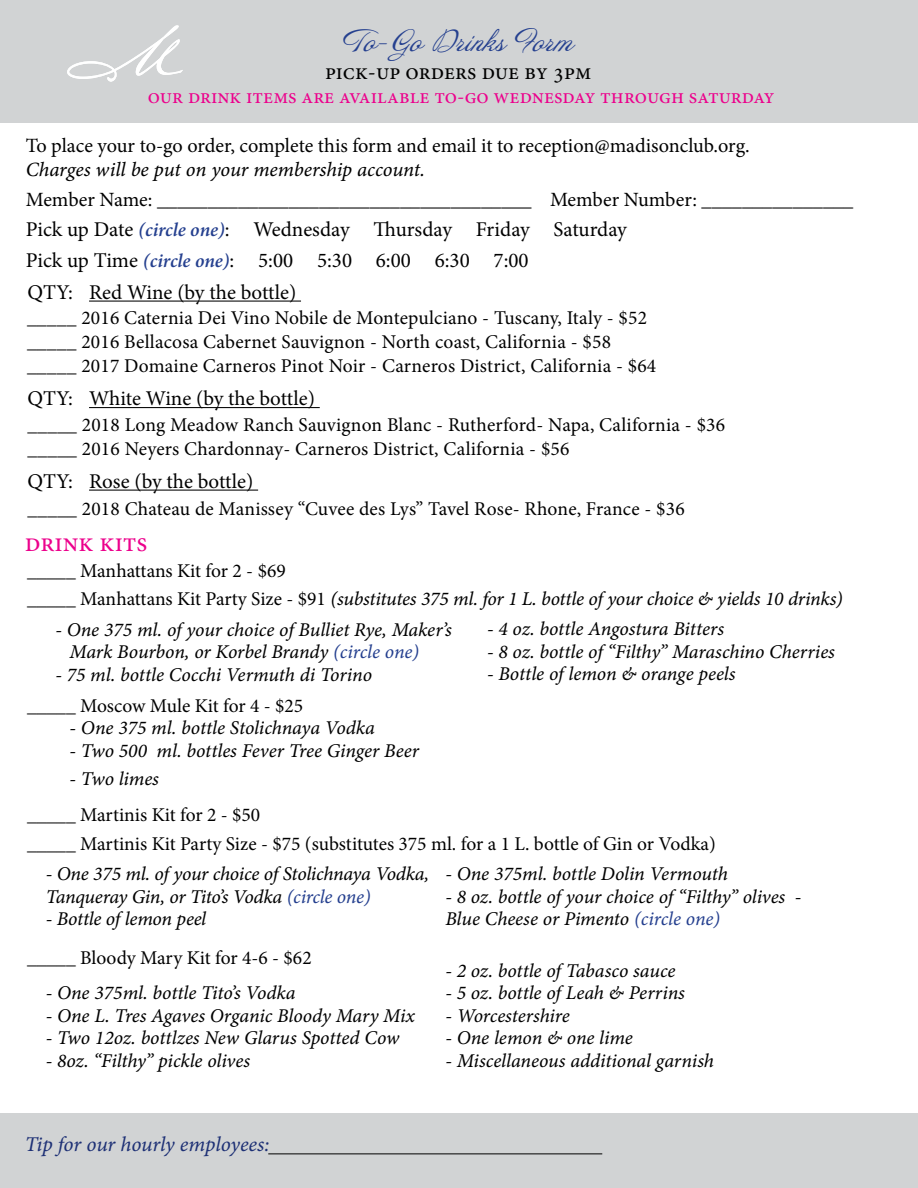
<style>
.page{position:relative;width:918px;height:1188px;background:#fff}
.page>*{position:absolute;margin:0;border:0;box-sizing:border-box;transform-origin:0 0}
.t1{font:27px "Annabelle JF";letter-spacing:-.01em;color:#25408f}
.t2{font:27px "Minion Pro";color:#ec008c}
.t3{font:22.95px "Minion Pro";color:#000}
.t4{font:21px/31.5px "Minion Pro";color:#000}
.t5{font:21px "Minion Pro";color:#ec008c}
.t6{font:21px "Minion Pro It Capt";letter-spacing:-.01em;color:#1d3075}
.t7{font:20.25px "Minion Pro";letter-spacing:-.025em;color:#000}
.t8{font:20.25px "Minion Pro It Capt";letter-spacing:-.005em;color:#000}
.t9{font:19.5px/22.5px "Minion Pro It Capt";letter-spacing:-.01em;color:#000}
.t10{font:19.5px/24px "Minion Pro";color:#000}
.s1{font-weight:600;font-style:italic;font-size:19.5px;color:#25408f}
.s2{font-family:"Minion Pro"}
.s3{color:#25408f}
</style>
<div class="page">
<div style="left:0;top:1113px;width:918px;height:75px;background:#d1d3d4"></div>
<hr style="left:89px;top:301px;width:212px;height:1px;background:#000">
<hr style="left:89px;top:407px;width:231px;height:1px;background:#000">
<hr style="left:89px;top:490px;width:169px;height:1px;background:#000">
<div style="left:0;top:0;width:918px;height:123px;background:#d1d3d4"></div>
<svg style="left:67px;top:25px;width:116px;height:57px"></svg>
<hr style="left:268px;top:1154px;width:334px;height:1px;background:#000">
<h1 class="t1" style="left:343px;top:24px;width:232px">To-Go Drinks Form</h1>
<p class="t3" style="left:325px;top:56px;width:268px">pick-up orders due by 3pm</p>
<p class="t5" style="left:148px;top:83px;width:628px">our drink items are available to-go wednesday through saturday</p>
<p class="t7" style="left:26px;top:131px;width:725px">To place your to-go order, complete this form and email it to reception@madisonclub.org.</p>
<p class="t8" style="left:26px;top:155px;width:401px">Charges will be put on your membership account.</p>
<p class="t7" style="left:26px;top:185px;width:829px">Member Name: _____________________________________ Member Number: _______________</p>
<p class="t4" style="left:26px;top:213px;width:603px">Pick up Date <span class="s1">(circle one)</span>: Wednesday Thursday Friday Saturday<br>Pick up Time <span class="s1">(circle one)</span>: 5:00 5:30 6:00 6:30 7:00</p>
<p class="t4" style="left:28px;top:277px;width:47px">QTY:</p>
<p class="t4" style="left:89px;top:277px;width:209px">Red Wine (by the bottle)</p>
<p class="t10" style="left:27px;top:306px;width:631px">_____ 2016 Caternia Dei Vino Nobile de Montepulciano - Tuscany, Italy - $52 _____ 2016 Bellacosa Cabernet Sauvignon - North coast, California - $58 _____ 2017 Domaine Carneros Pinot Noir - Carneros District, California - $64</p>
<p class="t4" style="left:28px;top:383px;width:47px">QTY:</p>
<p class="t4" style="left:89px;top:383px;width:227px">White Wine (by the bottle)</p>
<p class="t10" style="left:28px;top:413px;width:699px">_____ 2018 Long Meadow Ranch Sauvignon Blanc - Rutherford- Napa, California - $36 _____ 2016 Neyers Chardonnay- Carneros District, California - $56</p>
<p class="t4" style="left:28px;top:466px;width:47px">QTY:</p>
<p class="t4" style="left:89px;top:466px;width:166px">Rose (by the bottle)</p>
<p class="t10" style="left:28px;top:497px;width:659px">_____ 2018 Chateau de Manissey “Cuvee des Lys” Tavel Rose- Rhone, France - $36</p>
<h1 class="t2" style="left:25px;top:525px;width:124px">drink kits</h1>
<p class="t10" style="left:27px;top:559px;width:260px">_____ Manhattans Kit for 2 - $69</p>
<p class="t9" style="left:27px;top:588px;width:817px"><span class="s2">_____ Manhattans Kit Party Size - $91</span> (substitutes 375 ml. for 1 L. bottle of your choice &amp; yields 10 drinks)</p>
<p class="t9" style="left:70px;top:618px;width:384px;text-indent:-14px">- One 375 ml. of your choice of Bulliet Rye, Maker’s<br>Mark Bourbon, or Korbel Brandy <span class="s3">(circle one)</span></p>
<p class="t9" style="left:55px;top:663px;width:318px">- 75 ml. bottle Cocchi Vermuth di Torino</p>
<p class="t9" style="left:487px;top:618px;width:239px">- 4 oz. bottle Angostura Bitters</p>
<p class="t9" style="left:487px;top:640px;width:349px">- 8 oz. bottle of “Filthy” Maraschino Cherries</p>
<p class="t9" style="left:487px;top:663px;width:250px">- Bottle of lemon &amp; orange peels</p>
<p class="t10" style="left:27px;top:694px;width:278px">_____ Moscow Mule Kit for 4 - $25</p>
<p class="t9" style="left:70px;top:717px;width:307px">- One 375 ml. bottle Stolichnaya Vodka</p>
<p class="t9" style="left:70px;top:739px;width:351px">- Two 500 ml. bottles Fever Tree Ginger Beer</p>
<p class="t9" style="left:70px;top:768px;width:91px">- Two limes</p>
<p class="t10" style="left:27px;top:801px;width:690px;line-height:28.5px">_____ Martinis Kit for 2 - $50<br>_____ Martinis Kit Party Size - $75 (substitutes 375 ml. for a 1 L. bottle of Gin or Vodka)</p>
<p class="t9" style="left:46px;top:863px;width:385px">- One 375 ml. of your choice of Stolichnaya Vodka,<br>Tanqueray Gin, or Tito’s Vodka <span class="s3">(circle one)</span></p>
<p class="t9" style="left:46px;top:908px;width:162px">- Bottle of lemon peel</p>
<p class="t10" style="left:27px;top:946px;width:286px">_____ Bloody Mary Kit for 4-6 - $62</p>
<p class="t9" style="left:46px;top:982px;width:251px">- One 375ml. bottle Tito’s Vodka</p>
<p class="t9" style="left:46px;top:1004px;width:371px">- One L. Tres Agaves Organic Bloody Mary Mix</p>
<p class="t9" style="left:46px;top:1027px;width:355px">- Two 12oz. bottlzes New Glarus Spotted Cow</p>
<p class="t9" style="left:46px;top:1049px;width:206px">- 8oz. “Filthy” pickle olives</p>
<p class="t9" style="left:445px;top:863px;width:284px">- One 375ml. bottle Dolin Vermouth</p>
<p class="t9" style="left:445px;top:885px;width:358px">- 8 oz. bottle of your choice of “Filthy” olives -<br>Blue Cheese or Pimento <span class="s3">(circle one)</span></p>
<p class="t9" style="left:445px;top:959px;width:232px">- 2 oz. bottle of Tabasco sauce</p>
<p class="t9" style="left:445px;top:982px;width:241px">- 5 oz. bottle of Leah &amp; Perrins</p>
<p class="t9" style="left:445px;top:1004px;width:126px">- Worcestershire</p>
<p class="t9" style="left:445px;top:1027px;width:189px">- One lemon &amp; one lime</p>
<p class="t9" style="left:445px;top:1049px;width:270px">- Miscellaneous additional garnish</p>
<p class="t6" style="left:25px;top:1129px;width:246px">Tip for our hourly employees:</p>
</div>
